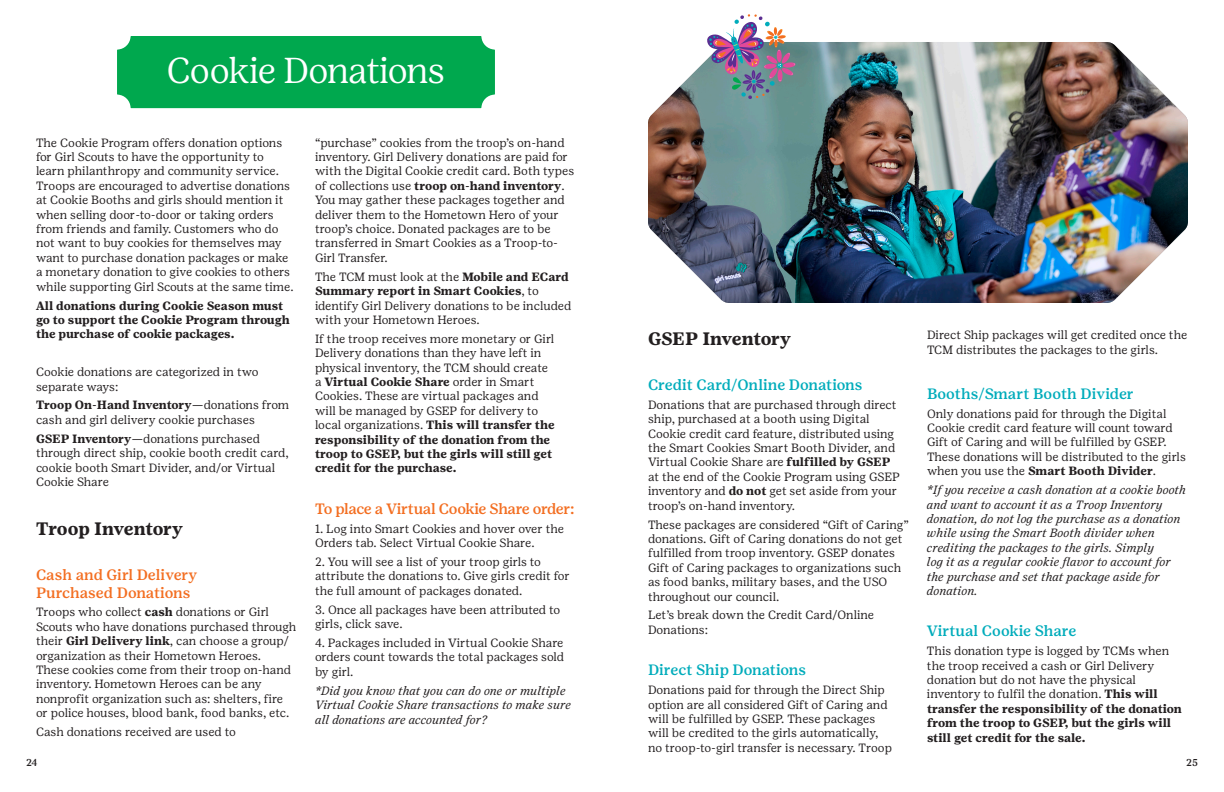
<style>
.page{position:relative;width:1224px;height:792px;background:#fff}
.page>*{position:absolute;margin:0;border:0;box-sizing:border-box;transform-origin:0 0}
.t1{font:300 36px "Girl Scout Display";letter-spacing:-.01em;color:#fff}
.t2{font:700 18px "Girl Scout Text";letter-spacing:-.02em;color:#231f20}
.t3{font:500 15px "Girl Scout Text";color:#00acbb}
.t4{font:500 15px/18px "Girl Scout Text";color:#f36e21}
.t5{font:500 15px "Girl Scout Text";letter-spacing:-.02em;color:#f36e21}
.t6{font:12px/14.4px "Girl Scout Text";letter-spacing:-.005em;color:#231f20}
.t7{font:italic 12px/14.4px "Girl Scout Text";letter-spacing:.005em;color:#231f20}
.t8{font:700 12px/14.4px "Girl Scout Text";color:#231f20}
.t9{font:500 10px "Girl Scout Text";color:#231f20}
.s1{font-weight:700}
</style>
<div class="page">
<div style="left:117px;top:36px;width:378px;height:72px;background:#00a84e"></div>
<img style="left:648px;top:42px;width:540px;height:261px">
<img style="left:705px;top:14px;width:91px;height:86px">
<p class="t1" style="left:167px;top:49px;width:279px">Cookie Donations</p>
<p class="t6" style="left:36px;top:135px;width:259px">The Cookie Program offers donation options for Girl Scouts to have the opportunity to learn philanthropy and community service.<br>Troops are encouraged to advertise donations at Cookie Booths and girls should mention it when selling door-to-door or taking orders from friends and family. Customers who do not want to buy cookies for themselves may want to purchase donation packages or make a monetary donation to give cookies to others while supporting Girl Scouts at the same time.</p>
<p class="t8" style="left:36px;top:298px;width:255px">All donations during Cookie Season must go to support the Cookie Program through the purchase of cookie packages.</p>
<p class="t6" style="left:36px;top:365px;width:224px">Cookie donations are categorized in two separate ways:</p>
<p class="t6" style="left:36px;top:398px;width:255px"><span class="s1">Troop On-Hand Inventory</span>—donations from cash and girl delivery cookie purchases</p>
<p class="t6" style="left:36px;top:431px;width:254px"><span class="s1">GSEP Inventory</span>—donations purchased through direct ship, cookie booth credit card, cookie booth Smart Divider, and/or Virtual Cookie Share</p>
<p class="t2" style="left:36px;top:517px;width:149px">Troop Inventory</p>
<p class="t4" style="left:36px;top:565px;width:163px">Cash and Girl Delivery<br>Purchased Donations</p>
<p class="t6" style="left:36px;top:605px;width:262px">Troops who collect <span class="s1">cash</span> donations or Girl Scouts who have donations purchased through their <span class="s1">Girl Delivery link</span>, can choose a group/ organization as their Hometown Heroes.<br>These cookies come from their troop on-hand inventory. Hometown Heroes can be any nonprofit organization such as: shelters, fire or police houses, blood bank, food banks, etc.</p>
<p class="t6" style="left:36px;top:725px;width:202px">Cash donations received are used to</p>
<p class="t6" style="left:315px;top:135px;width:261px">“purchase” cookies from the troop’s on-hand inventory. Girl Delivery donations are paid for with the Digital Cookie credit card. Both types of collections use <span class="s1">troop on-hand inventory</span>.<br>You may gather these packages together and deliver them to the Hometown Hero of your troop’s choice. Donated packages are to be transferred in Smart Cookies as a Troop-to-Girl Transfer.</p>
<p class="t6" style="left:315px;top:269px;width:258px">The TCM must look at the <span class="s1">Mobile and ECard Summary report in Smart Cookies</span>, to identify Girl Delivery donations to be included with your Hometown Heroes.</p>
<p class="t6" style="left:315px;top:331px;width:241px">If the troop receives more monetary or Girl Delivery donations than they have left in physical inventory, the TCM should create a <span class="s1">Virtual Cookie Share</span> order in Smart Cookies. These are virtual packages and will be managed by GSEP for delivery to local organizations. <span class="s1">This will transfer the responsibility of the donation from the troop to GSEP, but the girls will still get credit for the purchase.</span></p>
<p class="t5" style="left:315px;top:499px;width:261px">To place a Virtual Cookie Share order:</p>
<p class="t6" style="left:315px;top:521px;width:251px">1. Log into Smart Cookies and hover over the<br>Orders tab. Select Virtual Cookie Share.</p>
<p class="t6" style="left:315px;top:554px;width:256px">2. You will see a list of your troop girls to attribute the donations to. Give girls credit for the full amount of packages donated.</p>
<p class="t6" style="left:315px;top:602px;width:247px">3. Once all packages have been attributed to girls, click save.</p>
<p class="t6" style="left:315px;top:635px;width:251px;text-align:justify">4. Packages included in Virtual Cookie Share orders count towards the total packages sold by girl.</p>
<p class="t7" style="left:315px;top:683px;width:257px">*Did you know that you can do one or multiple<br>Virtual Cookie Share transactions to make sure all donations are accounted for?</p>
<p class="t2" style="left:648px;top:328px;width:145px">GSEP Inventory</p>
<p class="t3" style="left:648px;top:376px;width:216px">Credit Card/Online Donations</p>
<p class="t6" style="left:648px;top:397px;width:253px">Donations that are purchased through direct ship, purchased at a booth using Digital Cookie credit card feature, distributed using the Smart Cookies Smart Booth Divider, and Virtual Cookie Share are <span class="s1">fulfilled by GSEP </span>at the end of the Cookie Program using GSEP inventory and <span class="s1">do not</span> get set aside from your troop’s on-hand inventory.</p>
<p class="t6" style="left:648px;top:517px;width:263px">These packages are considered “Gift of Caring” donations. Gift of Caring donations do not get fulfilled from troop inventory. GSEP donates Gift of Caring packages to organizations such as food banks, military bases, and the USO throughout our council.</p>
<p class="t6" style="left:648px;top:608px;width:228px">Let’s break down the Credit Card/Online<br>Donations:</p>
<p class="t3" style="left:648px;top:661px;width:160px">Direct Ship Donations</p>
<p class="t6" style="left:648px;top:683px;width:246px">Donations paid for through the Direct Ship option are all considered Gift of Caring and will be fulfilled by GSEP. These packages will be credited to the girls automatically, no troop-to-girl transfer is necessary. Troop</p>
<p class="t6" style="left:927px;top:328px;width:262px">Direct Ship packages will get credited once the<br>TCM distributes the packages to the girls.</p>
<p class="t3" style="left:927px;top:384px;width:208px">Booths/Smart Booth Divider</p>
<p class="t6" style="left:927px;top:406px;width:260px">Only donations paid for through the Digital Cookie credit card feature will count toward Gift of Caring and will be fulfilled by GSEP.<br>These donations will be distributed to the girls when you use the <span class="s1">Smart Booth Divider</span>.</p>
<p class="t7" style="left:927px;top:483px;width:261px">*If you receive a cash donation at a cookie booth and want to account it as a Troop Inventory donation, do not log the purchase as a donation while using the Smart Booth divider when crediting the packages to the girls. Simply<br>log it as a regular cookie flavor to account for the purchase and set that package aside for donation.</p>
<p class="t3" style="left:927px;top:622px;width:151px">Virtual Cookie Share</p>
<p class="t6" style="left:927px;top:644px;width:256px">This donation type is logged by TCMs when the troop received a cash or Girl Delivery donation but do not have the physical inventory to fulfil the donation. <span class="s1">This will transfer the responsibility of the donation from the troop to GSEP, but the girls will still get credit for the sale.</span></p>
<p class="t9" style="left:26px;top:757px;width:13px">24</p>
<p class="t9" style="left:1186px;top:757px;width:13px">25</p>
</div>
